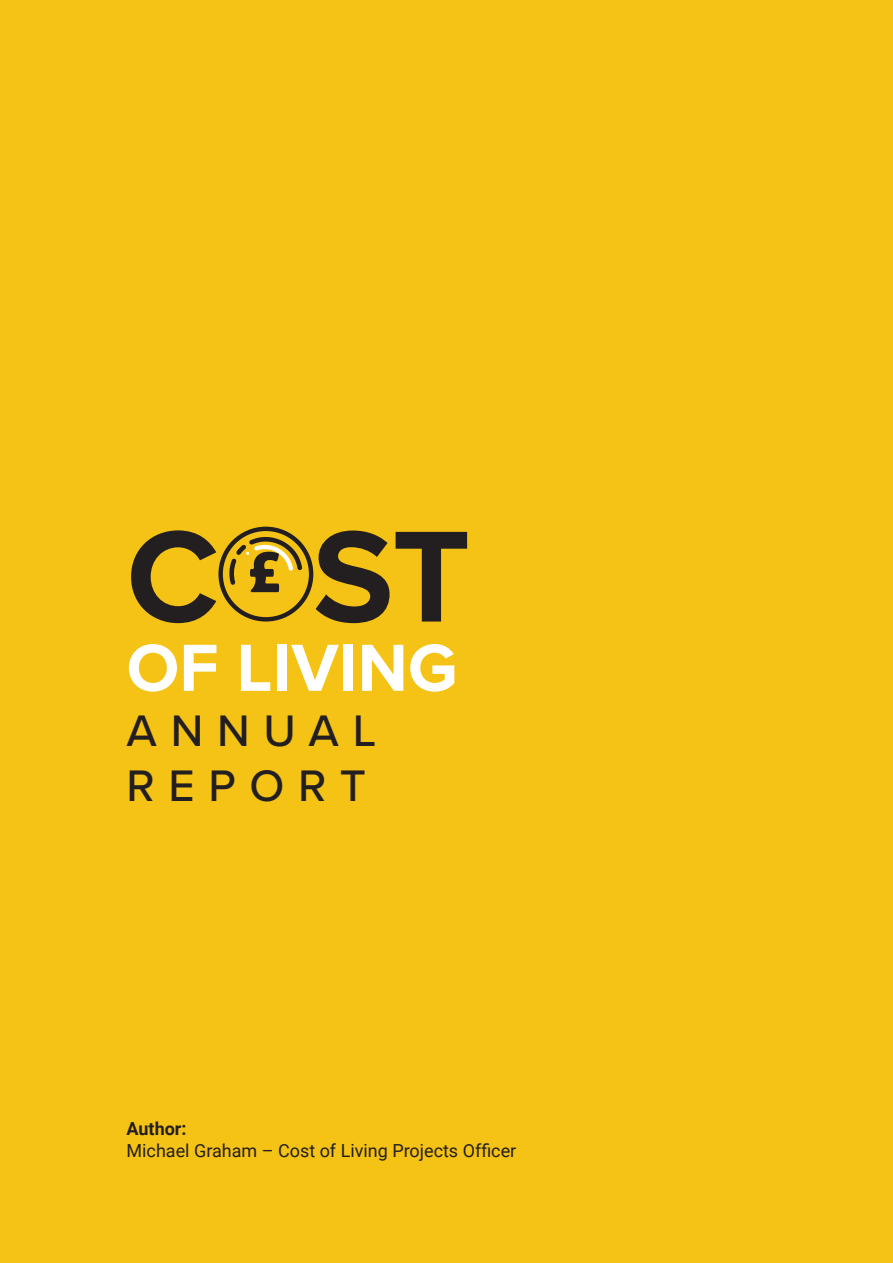
<style>
.page{position:relative;width:893px;height:1263px;background:#f5c216}
.page>*{position:absolute;margin:0;border:0;box-sizing:border-box;transform-origin:0 0}
.t1{font:700 134.4px "Proxima Nova";color:#231f20}
.t2{font:700 69px "Proxima Nova";color:#fff}
.t3{font:500 45.75px/54.9px "Proxima Nova";letter-spacing:.3em;color:#231f20}
.t4{font:18px "Roboto";color:#231f20}
.t5{font:700 18px "Roboto";color:#231f20}
</style>
<div class="page">
<svg style="left:218px;top:527px;width:95px;height:94px"></svg>
<div style="left:223px;top:531px;width:86px;height:86px;background:#f5c216;border-radius:50%"></div>
<svg style="left:229px;top:535px;width:73px;height:57px"></svg>
<h1 class="t1" style="left:126px;top:476px;width:345px">C ST</h1>
<h2 class="t2" style="left:126px;top:616px;width:333px">OF LIVING</h2>
<h3 class="t3" style="left:126px;top:701px;width:251px">ANNUAL<br>REPORT</h3>
<p class="t5" style="left:126px;top:1116px;width:62px">Author:</p>
<p class="t4" style="left:126px;top:1138px;width:391px">Michael Graham – Cost of Living Projects Officer</p>
</div>
